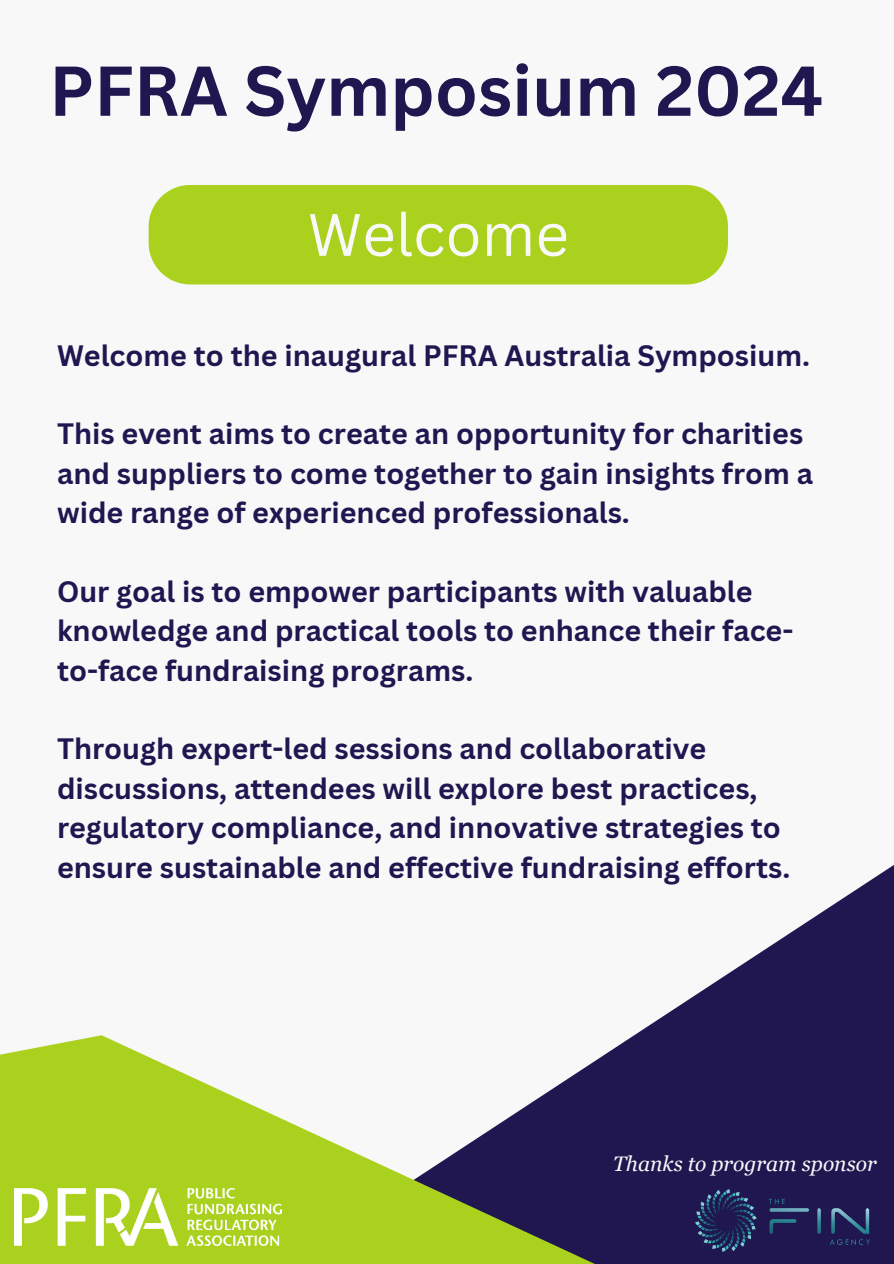
<style>
.page{position:relative;width:894px;height:1264px;background:#fff}
.page>*{position:absolute;margin:0;border:0;box-sizing:border-box;transform-origin:0 0}
.t1{font:700 68.85px "Canva Sans";color:#201751}
.t2{font:58.5px "Canva Sans";color:#f8f8f8}
.t3{font:700 28.65px/39.3px "Canva Sans";color:#201751}
.t4{font:italic 21px "Georgia Pro";color:#f8f8f8}
</style>
<div class="page">
<div style="left:0;top:0;width:893px;height:1263px;background:#f8f8f8"></div>
<svg style="left:612px;top:865px;width:281px;height:398px;fill:#201751"></svg>
<svg style="left:0;top:1035px;width:612px;height:228px;fill:#aad11d"></svg>
<div style="left:149px;top:185px;width:578px;height:99px;background:#aad11d;border-radius:42px"></div>
<img style="left:695px;top:1189px;width:174px;height:62px">
<img style="left:15px;top:1188px;width:267px;height:57px">
<h3 class="t1" style="left:49px;top:42px;width:775px">PFRA Symposium 2024</h3>
<h1 class="t2" style="left:307px;top:193px;width:263px">Welcome</h1>
<h2 class="t3" style="left:57px;top:335px;width:754px">Welcome to the inaugural PFRA Australia Symposium.</h2>
<h3 class="t3" style="left:57px;top:413px;width:757px">This event aims to create an opportunity for charities and suppliers to come together to gain insights from a wide range of experienced professionals.</h3>
<h3 class="t3" style="left:57px;top:571px;width:737px">Our goal is to empower participants with valuable knowledge and practical tools to enhance their face&shy;to-face fundraising programs.</h3>
<h3 class="t3" style="left:57px;top:728px;width:734px">Through expert-led sessions and collaborative discussions, attendees will explore best practices, regulatory compliance, and innovative strategies to ensure sustainable and effective fundraising efforts.</h3>
<p class="t4" style="left:613px;top:1151px;width:265px">Thanks to program sponsor</p>
</div>
